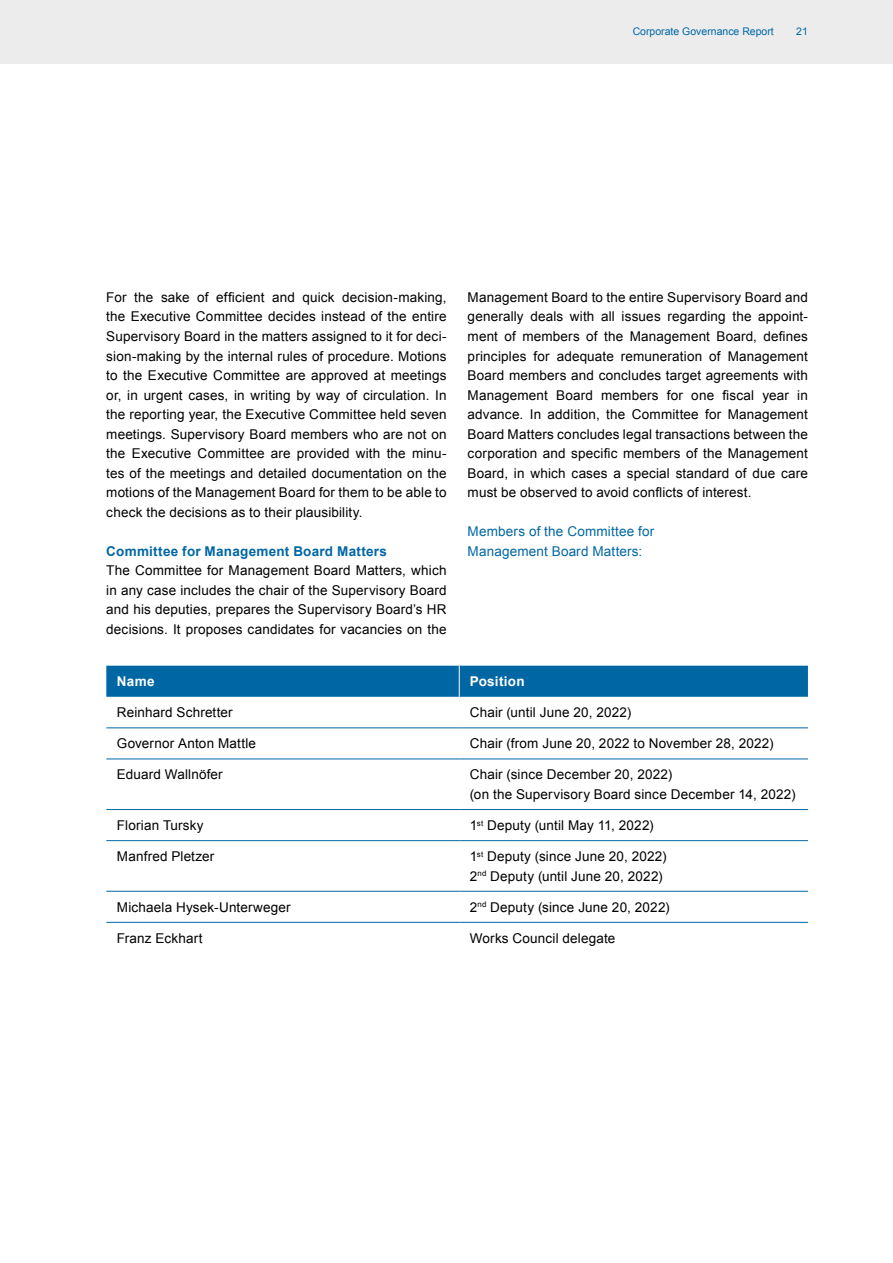
<style>
.page{position:relative;width:893px;height:1263px;background:#fff}
.page>*{position:absolute;margin:0;border:0;box-sizing:border-box;transform-origin:0 0}
.t1{font:13.5px/19.5px "Arial";letter-spacing:.01em;color:#000;text-align:justify}
.t2{font:13.5px/19.5px "Arial";letter-spacing:.01em;color:#0067a4}
.t3{font:700 13.5px "Arial";letter-spacing:.02em;color:#0067a4}
.t4{font:700 13.5px "Arial";letter-spacing:.02em;color:#fff}
.t5{font:10.5px "Arial";color:#0067a4}
</style>
<div class="page">
<div style="left:0;top:0;width:893px;height:63px;background:#ececed"></div>
<div style="left:106px;top:666px;width:702px;height:31px;background:#0067a4"></div>
<hr style="left:106px;top:728px;width:353px;height:1px;background:#0067a4">
<hr style="left:459px;top:728px;width:349px;height:1px;background:#0067a4">
<hr style="left:106px;top:759px;width:353px;height:1px;background:#0067a4">
<hr style="left:459px;top:759px;width:349px;height:1px;background:#0067a4">
<hr style="left:106px;top:809px;width:353px;height:1px;background:#0067a4">
<hr style="left:459px;top:809px;width:349px;height:1px;background:#0067a4">
<hr style="left:106px;top:840px;width:353px;height:1px;background:#0067a4">
<hr style="left:459px;top:840px;width:349px;height:1px;background:#0067a4">
<hr style="left:106px;top:891px;width:353px;height:1px;background:#0067a4">
<hr style="left:459px;top:891px;width:349px;height:1px;background:#0067a4">
<hr style="left:106px;top:922px;width:353px;height:1px;background:#0067a4">
<hr style="left:459px;top:922px;width:349px;height:1px;background:#0067a4">
<hr style="left:459px;top:666px;width:1px;height:31px;background:#fff">
<p class="t5" style="left:633px;top:25px;width:143px">Corporate Governance Report</p>
<p class="t5" style="left:796px;top:25px;width:13px">21</p>
<p class="t1" style="left:468px;top:288px;width:342px">Management Board to the entire Supervisory Board and generally deals with all issues regarding the appoint&shy;ment of members of the Management Board, defines principles for adequate remuneration of Management Board members and concludes target agreements with Management Board members for one fiscal year in advance. In addition, the Committee for Management Board Matters concludes legal transactions between the corporation and specific members of the Management Board, in which cases a special standard of due care must be observed to avoid conflicts of interest.</p>
<p class="t2" style="left:468px;top:522px;width:188px">Members of the Committee for<br>Management Board Matters:</p>
<p class="t1" style="left:106px;top:288px;width:342px">For the sake of efficient and quick decision-making, the Executive Committee decides instead of the entire Supervisory Board in the matters assigned to it for deci&shy;sion-making by the internal rules of procedure. Motions to the Executive Committee are approved at meetings or, in urgent cases, in writing by way of circulation. In the reporting year, the Executive Committee held seven meetings. Supervisory Board members who are not on the Executive Committee are provided with the minu&shy;tes of the meetings and detailed documentation on the motions of the Management Board for them to be able to check the decisions as to their plausibility.</p>
<p class="t3" style="left:106px;top:542px;width:282px">Committee for Management Board Matters</p>
<p class="t1" style="left:106px;top:561px;width:342px">The Committee for Management Board Matters, which in any case includes the chair of the Supervisory Board and his deputies, prepares the Supervisory Board’s HR decisions. It proposes candidates for vacancies on the</p>
<p class="t4" style="left:117px;top:672px;width:39px">Name</p>
<p class="t4" style="left:470px;top:672px;width:56px">Position</p>
<p class="t1" style="left:117px;top:703px;width:117px">Reinhard Schretter</p>
<p class="t1" style="left:470px;top:703px;width:163px">Chair (until June 20, 2022)</p>
<p class="t1" style="left:117px;top:734px;width:141px">Governor Anton Mattle</p>
<p class="t1" style="left:470px;top:734px;width:305px">Chair (from June 20, 2022 to November 28, 2022)</p>
<p class="t1" style="left:117px;top:765px;width:107px">Eduard Wallnöfer</p>
<p class="t1" style="left:470px;top:765px;width:327px">Chair (since December 20, 2022)<br>(on the Supervisory Board since December 14, 2022)</p>
<p class="t1" style="left:117px;top:816px;width:88px">Florian Tursky</p>
<p class="t1" style="left:470px;top:816px;width:185px">1<sup>st</sup> Deputy (until May 11, 2022)</p>
<p class="t1" style="left:117px;top:847px;width:99px">Manfred Pletzer</p>
<p class="t1" style="left:470px;top:847px;width:198px">1<sup>st</sup> Deputy (since June 20, 2022)<br>2<sup>nd</sup> Deputy (until June 20, 2022)</p>
<p class="t1" style="left:117px;top:897px;width:175px">Michaela Hysek-Unterweger</p>
<p class="t1" style="left:470px;top:897px;width:201px">2<sup>nd</sup> Deputy (since June 20, 2022)</p>
<p class="t1" style="left:117px;top:928px;width:87px">Franz Eckhart</p>
<p class="t1" style="left:470px;top:928px;width:147px">Works Council delegate</p>
</div>
